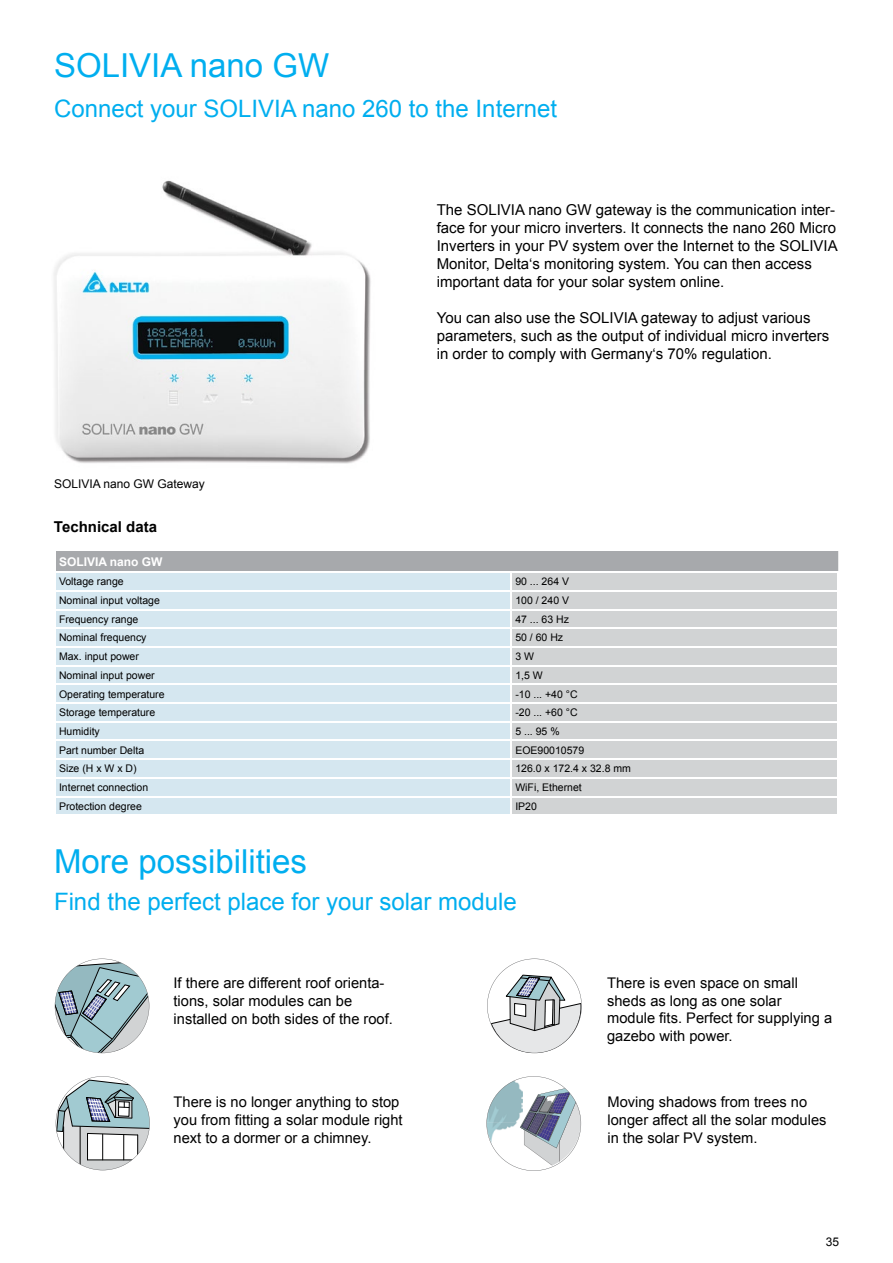
<style>
.page{position:relative;width:893px;height:1263px;background:#fff}
.page>*{position:absolute;margin:0;border:0;box-sizing:border-box;transform-origin:0 0}
.t1{font:33px "Arial";color:#00aeef}
.t2{font:24px "Arial";color:#00aeef}
.t3{font:15px/18px "Arial";color:#000}
.t4{font:700 15px "Arial";color:#000}
.t5{font:14.7px/17.5px "Arial";color:#000}
.t6{font:12px "Arial";color:#000}
.t7{font:700 12px "Arial";color:#fff}
.t8{font:10.5px "Arial";color:#000}
</style>
<div class="page">
<svg style="left:56px;top:551px;width:783px;height:263px;background:#d4dde2"></svg>
<img style="left:54px;top:180px;width:317px;height:284px">
<svg style="left:56px;top:1076px;width:94px;height:95px"></svg>
<svg style="left:486px;top:1076px;width:95px;height:95px"></svg>
<svg style="left:55px;top:959px;width:94px;height:94px"></svg>
<svg style="left:487px;top:959px;width:95px;height:94px"></svg>
<h1 class="t1" style="left:54px;top:44px;width:277px">SOLIVIA nano GW</h1>
<h2 class="t2" style="left:54px;top:93px;width:504px">Connect your SOLIVIA nano 260 to the Internet</h2>
<p class="t6" style="left:54px;top:476px;width:152px">SOLIVIA nano GW Gateway</p>
<p class="t4" style="left:54px;top:517px;width:105px">Technical data</p>
<p class="t3" style="left:437px;top:201px;width:403px">The SOLIVIA nano GW gateway is the communication inter&shy;face for your micro inverters. It connects the nano 260 Micro Inverters in your PV system over the Internet to the SOLIVIA Monitor, Delta‘s monitoring system. You can then access important data for your solar system online.</p>
<p class="t3" style="left:437px;top:309px;width:394px">You can also use the SOLIVIA gateway to adjust various parameters, such as the output of individual micro inverters in order to comply with Germany‘s 70% regulation.</p>
<p class="t7" style="left:59px;top:553px;width:105px">SOLIVIA nano GW</p>
<p class="t8" style="left:59px;top:575px;width:66px">Voltage range</p>
<p class="t8" style="left:515px;top:575px;width:55px">90 ... 264 V</p>
<p class="t8" style="left:59px;top:593px;width:102px">Nominal input voltage</p>
<p class="t8" style="left:515px;top:593px;width:55px">100 / 240 V</p>
<p class="t8" style="left:59px;top:612px;width:81px">Frequency range</p>
<p class="t8" style="left:515px;top:612px;width:55px">47 ... 63 Hz</p>
<p class="t8" style="left:59px;top:631px;width:89px">Nominal frequency</p>
<p class="t8" style="left:515px;top:631px;width:49px">50 / 60 Hz</p>
<p class="t8" style="left:59px;top:649px;width:81px">Max. input power</p>
<p class="t8" style="left:515px;top:649px;width:20px">3 W</p>
<p class="t8" style="left:59px;top:668px;width:97px">Nominal input power</p>
<p class="t8" style="left:515px;top:668px;width:29px">1,5 W</p>
<p class="t8" style="left:59px;top:687px;width:107px">Operating temperature</p>
<p class="t8" style="left:515px;top:687px;width:64px">-10 ... +40 °C</p>
<p class="t8" style="left:59px;top:706px;width:98px">Storage temperature</p>
<p class="t8" style="left:515px;top:706px;width:64px">-20 ... +60 °C</p>
<p class="t8" style="left:59px;top:724px;width:42px">Humidity</p>
<p class="t8" style="left:515px;top:724px;width:46px">5 ... 95 %</p>
<p class="t8" style="left:59px;top:743px;width:87px">Part number Delta</p>
<p class="t8" style="left:515px;top:743px;width:70px">EOE90010579</p>
<p class="t8" style="left:59px;top:762px;width:79px">Size (H x W x D)</p>
<p class="t8" style="left:515px;top:762px;width:117px">126.0 x 172.4 x 32.8 mm</p>
<p class="t8" style="left:59px;top:780px;width:91px">Internet connection</p>
<p class="t8" style="left:515px;top:780px;width:68px">WiFi, Ethernet</p>
<p class="t8" style="left:59px;top:799px;width:84px">Protection degree</p>
<p class="t8" style="left:515px;top:799px;width:23px">IP20</p>
<h1 class="t1" style="left:54px;top:840px;width:255px">More possibilities</h1>
<h2 class="t2" style="left:54px;top:886px;width:464px">Find the perfect place for your solar module</h2>
<p class="t5" style="left:174px;top:974px;width:221px">If there are different roof orienta&shy;tions, solar modules can be installed on both sides of the roof.</p>
<p class="t5" style="left:607px;top:974px;width:227px">There is even space on small sheds as long as one solar module fits. Perfect for supplying a gazebo with power.</p>
<p class="t5" style="left:174px;top:1094px;width:231px">There is no longer anything to stop you from fitting a solar module right next to a dormer or a chimney.</p>
<p class="t5" style="left:607px;top:1094px;width:221px">Moving shadows from trees no longer affect all the solar modules in the solar PV system.</p>
<p class="t6" style="left:826px;top:1234px;width:15px">35</p>
</div>
